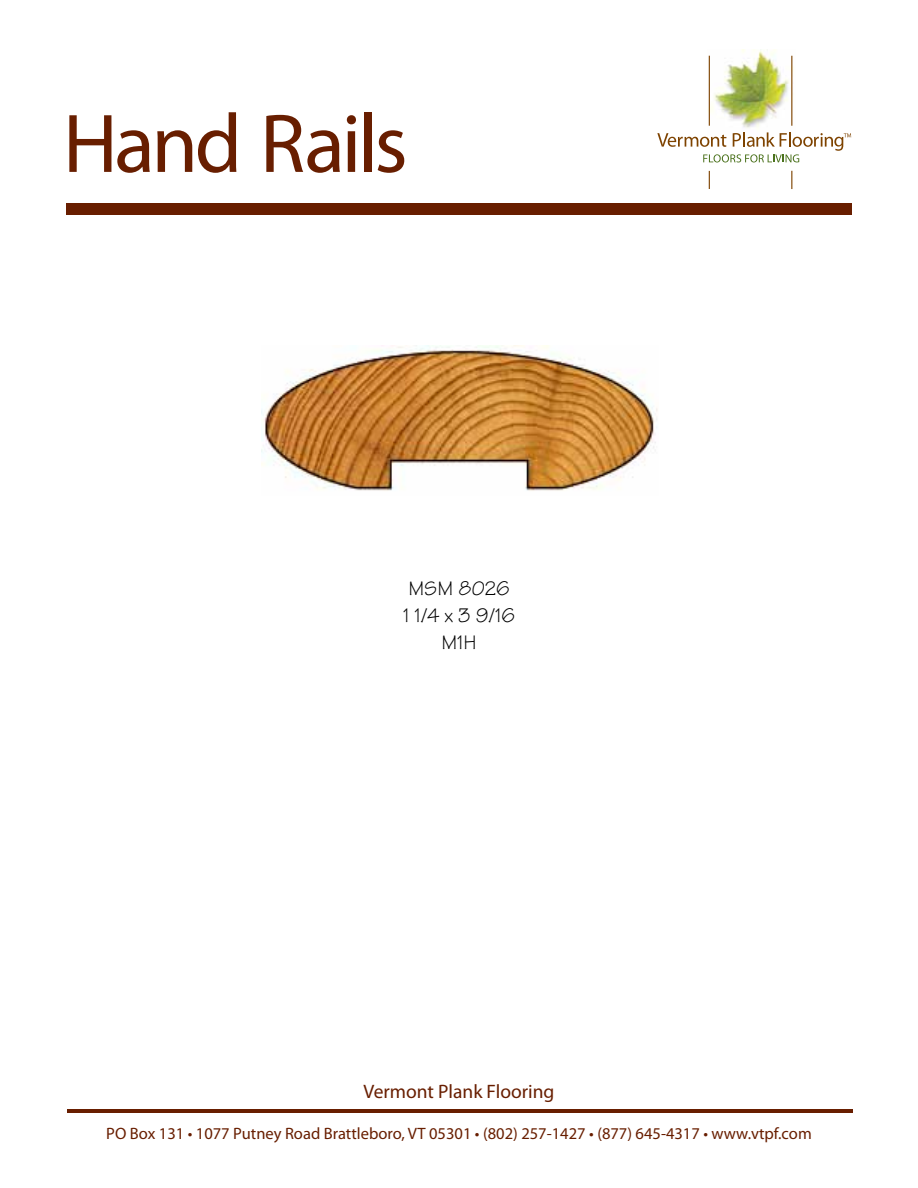
<style>
.page{position:relative;width:918px;height:1188px;background:#fff}
.page>*{position:absolute;margin:0;border:0;box-sizing:border-box;transform-origin:0 0}
.t1{font:84px "Myriad Pro";letter-spacing:-.04em;color:#681e00}
.t2{font:21px/27px "Tekton";color:#000;text-align:center}
.t3{font:19.5px "Myriad Pro";color:#681e00}
.t4{font:16.5px "Myriad Pro";color:#681e00}
</style>
<div class="page">
<img style="left:708px;top:50px;width:85px;height:78px">
<hr style="left:709px;top:56px;width:1px;height:70px;background:#7e4300">
<hr style="left:791px;top:56px;width:1px;height:70px;background:#7e4300">
<svg style="left:709px;top:171px;width:1px;height:18px"></svg>
<svg style="left:791px;top:171px;width:1px;height:18px"></svg>
<svg style="left:657px;top:132px;width:194px;height:30px"></svg>
<div style="left:66px;top:203px;width:786px;height:12px;background:#681e00"></div>
<img style="left:261px;top:346px;width:397px;height:145px">
<hr style="left:67px;top:1109px;width:785px;height:4px;background:#681e00">
<h1 class="t1" style="left:63px;top:92px;width:346px">Hand Rails</h1>
<p class="t2" style="left:403px;top:575px;width:113px">MSM 8026<br>1 1/4 x 3 9/16<br>M1H</p>
<p class="t3" style="left:363px;top:1080px;width:193px">Vermont Plank Flooring</p>
<p class="t4" style="left:106px;top:1123px;width:707px">PO Box 131 • 1077 Putney Road Brattleboro, VT 05301 • (802) 257-1427 • (877) 645-4317 • www.vtpf.com</p>
</div>
